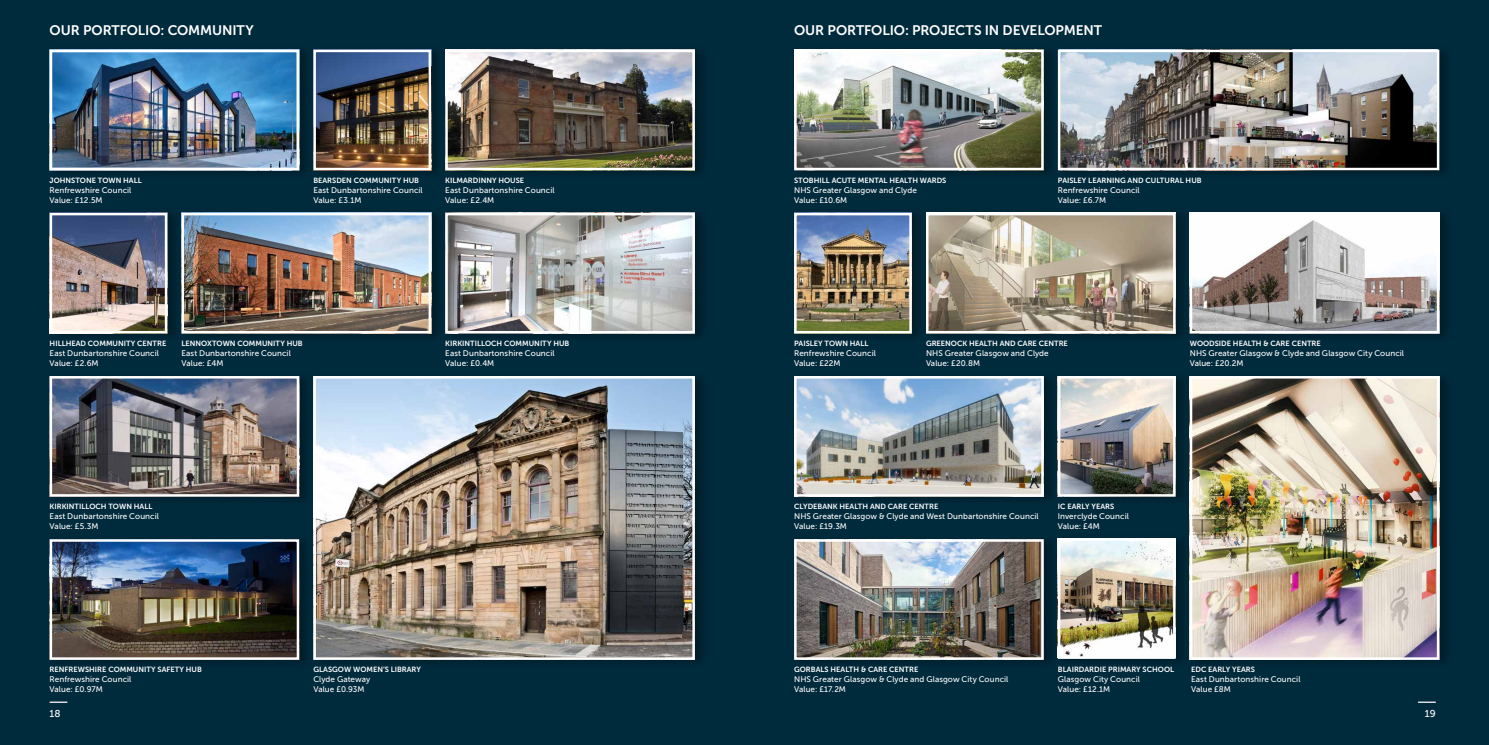
<style>
.page{position:relative;width:1489px;height:745px;background:#fff}
.page>*{position:absolute;margin:0;border:0;box-sizing:border-box;transform-origin:0 0}
.t1{font:13.75px "Museo Sans 700";letter-spacing:-.005em;color:#fff}
.t2{font:10px "Museo Sans 500";color:#fff}
.t3{font:8.12px/10px "Museo Sans 500";letter-spacing:.01em;color:#fff}
.t4{font:7.5px "Museo Sans 700";color:#fff}
</style>
<div class="page">
<div style="left:0;top:0;width:744px;height:744px;background:#002b3c"></div>
<div style="left:744px;top:0;width:744px;height:744px;background:#002b3c"></div>
<div style="left:181px;top:208px;width:264px;height:134px;background:#000;opacity:.3"></div>
<img style="left:184px;top:216px;width:244px;height:114px">
<div style="left:181px;top:213px;width:250px;height:120px;border:2px solid #fff"></div>
<div style="left:925px;top:208px;width:264px;height:134px;background:#000;opacity:.3"></div>
<img style="left:929px;top:216px;width:243px;height:114px">
<div style="left:926px;top:213px;width:249px;height:120px;border:2px solid #fff"></div>
<div style="left:49px;top:208px;width:132px;height:134px;background:#000;opacity:.3"></div>
<img style="left:53px;top:216px;width:111px;height:114px">
<div style="left:50px;top:213px;width:117px;height:120px;border:2px solid #fff"></div>
<div style="left:794px;top:208px;width:131px;height:134px;background:#000;opacity:.3"></div>
<img style="left:797px;top:216px;width:111px;height:114px">
<div style="left:794px;top:213px;width:117px;height:120px;border:2px solid #fff"></div>
<div style="left:1057px;top:371px;width:132px;height:134px;background:#000;opacity:.3"></div>
<img style="left:1060px;top:379px;width:112px;height:114px">
<div style="left:1057px;top:376px;width:118px;height:120px;border:2px solid #fff"></div>
<div style="left:1057px;top:533px;width:132px;height:134px;background:#000;opacity:.3"></div>
<img style="left:1060px;top:541px;width:112px;height:114px">
<div style="left:1057px;top:538px;width:118px;height:120px;border:2px solid #fff"></div>
<div style="left:49px;top:45px;width:264px;height:134px;background:#000;opacity:.3"></div>
<img style="left:53px;top:53px;width:243px;height:114px">
<div style="left:50px;top:50px;width:249px;height:120px;border:2px solid #fff"></div>
<div style="left:313px;top:371px;width:395px;height:297px;background:#000;opacity:.3"></div>
<img style="left:316px;top:379px;width:375px;height:277px">
<div style="left:313px;top:376px;width:381px;height:283px;border:2px solid #fff"></div>
<div style="left:1189px;top:371px;width:263px;height:297px;background:#000;opacity:.3"></div>
<img style="left:1192px;top:379px;width:244px;height:277px">
<div style="left:1189px;top:376px;width:250px;height:283px;border:2px solid #fff"></div>
<div style="left:49px;top:534px;width:264px;height:134px;background:#000;opacity:.3"></div>
<img style="left:53px;top:542px;width:243px;height:114px">
<div style="left:50px;top:539px;width:249px;height:120px;border:2px solid #fff"></div>
<div style="left:794px;top:534px;width:263px;height:134px;background:#000;opacity:.3"></div>
<img style="left:797px;top:542px;width:243px;height:114px">
<div style="left:794px;top:539px;width:249px;height:120px;border:2px solid #fff"></div>
<div style="left:313px;top:45px;width:131px;height:134px;background:#000;opacity:.3"></div>
<img style="left:316px;top:53px;width:112px;height:114px">
<div style="left:313px;top:50px;width:118px;height:120px;border:2px solid #fff"></div>
<div style="left:794px;top:45px;width:263px;height:134px;background:#000;opacity:.3"></div>
<img style="left:797px;top:53px;width:243px;height:114px">
<div style="left:794px;top:50px;width:249px;height:120px;border:2px solid #fff"></div>
<div style="left:49px;top:371px;width:264px;height:134px;background:#000;opacity:.3"></div>
<img style="left:53px;top:379px;width:243px;height:114px">
<div style="left:50px;top:376px;width:249px;height:120px;border:2px solid #fff"></div>
<div style="left:794px;top:371px;width:263px;height:134px;background:#000;opacity:.3"></div>
<img style="left:797px;top:379px;width:243px;height:114px">
<div style="left:794px;top:376px;width:249px;height:120px;border:2px solid #fff"></div>
<div style="left:445px;top:208px;width:263px;height:134px;background:#000;opacity:.3"></div>
<img style="left:448px;top:216px;width:243px;height:114px">
<div style="left:445px;top:213px;width:249px;height:120px;border:2px solid #fff"></div>
<div style="left:445px;top:45px;width:263px;height:134px;background:#000;opacity:.3"></div>
<img style="left:448px;top:53px;width:243px;height:114px">
<div style="left:445px;top:50px;width:249px;height:120px;border:2px solid #fff"></div>
<div style="left:1057px;top:45px;width:395px;height:134px;background:#000;opacity:.3"></div>
<img style="left:1060px;top:53px;width:376px;height:114px">
<div style="left:1057px;top:50px;width:382px;height:120px;border:2px solid #fff"></div>
<div style="left:1189px;top:208px;width:263px;height:134px;background:#000;opacity:.3"></div>
<img style="left:1192px;top:216px;width:244px;height:114px">
<div style="left:1189px;top:213px;width:250px;height:120px;border:2px solid #fff"></div>
<svg style="left:1418px;top:701px;width:17px;height:1px"></svg>
<svg style="left:50px;top:701px;width:17px;height:1px"></svg>
<h1 class="t1" style="left:50px;top:23px;width:204px">OUR PORTFOLIO: COMM UNITY</h1>
<h1 class="t1" style="left:794px;top:23px;width:309px">OUR PORTFOLIO: PROJECTS IN DEVELOPM ENT</h1>
<p class="t4" style="left:50px;top:176px;width:94px">JOHNSTONE TOWN HALL</p>
<p class="t3" style="left:50px;top:185px;width:83px">Renfrewshire Council<br>Value: £12.5M</p>
<p class="t4" style="left:313px;top:176px;width:107px">BEARSDEN COMMUNITY H UB</p>
<p class="t3" style="left:313px;top:185px;width:111px">East Dunbartonshire Council<br>Value: £3.1M</p>
<p class="t4" style="left:445px;top:176px;width:80px">KILMARDINNY HOUSE</p>
<p class="t3" style="left:445px;top:185px;width:111px">East Dunbartonshire Council<br>Value: £2.4M</p>
<p class="t4" style="left:794px;top:176px;width:154px">STOBHILL ACUTE MENTAL H EALTH WARDS</p>
<p class="t3" style="left:794px;top:185px;width:124px">NHS Greater Glasgow and Clyde<br>Value: £10.6M</p>
<p class="t4" style="left:1057px;top:176px;width:145px">PAISLEY LEARNING AND CULTURAL H UB</p>
<p class="t3" style="left:1057px;top:185px;width:83px">Renfrewshire Council<br>Value: £6.7M</p>
<p class="t4" style="left:50px;top:339px;width:118px">H ILLHEAD COMM UNITY CENTRE</p>
<p class="t3" style="left:50px;top:348px;width:111px">East Dunbartonshire Council<br>Value: £2.6M</p>
<p class="t4" style="left:181px;top:339px;width:123px">LENNOXTOWN COMM UNITY H UB</p>
<p class="t3" style="left:181px;top:348px;width:111px">East Dunbartonshire Council<br>Value: £4M</p>
<p class="t4" style="left:445px;top:339px;width:126px">KIRKINTILLOCH COMM UNITY H UB</p>
<p class="t3" style="left:445px;top:348px;width:111px">East Dunbartonshire Council<br>Value: £0.4M</p>
<p class="t4" style="left:794px;top:339px;width:76px">PAISLEY TOWN HALL</p>
<p class="t3" style="left:794px;top:348px;width:83px">Renfrewshire Council<br>Value: £22M</p>
<p class="t4" style="left:926px;top:339px;width:143px">GREENOCK H EALTH AND CARE CENTRE</p>
<p class="t3" style="left:926px;top:348px;width:124px">NHS Greater Glasgow and Clyde<br>Value: £20.8M</p>
<p class="t4" style="left:1189px;top:339px;width:132px">WOODSIDE H EALTH &amp; CARE CENTRE</p>
<p class="t3" style="left:1189px;top:348px;width:216px">NHS Greater Glasgow &amp; Clyde and Glasgow City Council<br>Value: £20.2M</p>
<p class="t4" style="left:50px;top:502px;width:104px">KIRKINTILLOCH TOWN HALL</p>
<p class="t3" style="left:50px;top:511px;width:111px">East Dunbartonshire Council<br>Value: £5.3M</p>
<p class="t4" style="left:794px;top:502px;width:146px">CLYDEBANK H EALTH AND CARE CENTRE</p>
<p class="t3" style="left:794px;top:511px;width:246px">NHS Greater Glasgow &amp; Clyde and West Dunbartonshire Council<br>Value: £19.3M</p>
<p class="t4" style="left:1057px;top:502px;width:58px">IC EARLY YEARS</p>
<p class="t3" style="left:1057px;top:511px;width:72px">Inverclyde Council<br>Value: £4M</p>
<p class="t4" style="left:50px;top:665px;width:154px">RENFREWSHIRE COMMUNITY SAFETY H UB</p>
<p class="t3" style="left:50px;top:674px;width:83px">Renfrewshire Council<br>Value: £0.97M</p>
<p class="t4" style="left:313px;top:665px;width:108px">GLASGOW WOMEN’S LIBRARY</p>
<p class="t3" style="left:313px;top:674px;width:58px">Clyde Gateway<br>Value £0.93M</p>
<p class="t4" style="left:794px;top:665px;width:126px">GORBALS H EALTH &amp; CARE CENTRE</p>
<p class="t3" style="left:794px;top:674px;width:216px">NHS Greater Glasgow &amp; Clyde and Glasgow City Council<br>Value: £17.2M</p>
<p class="t4" style="left:1057px;top:665px;width:118px">BLAIRDARDIE PRIMARY SCHOOL</p>
<p class="t3" style="left:1057px;top:674px;width:84px">Glasgow City Council<br>Value: £12.1M</p>
<p class="t4" style="left:1191px;top:665px;width:65px">EDC EARLY YEARS</p>
<p class="t3" style="left:1191px;top:674px;width:111px">East Dunbartonshire Council<br>Value £8M</p>
<p class="t2" style="left:50px;top:707px;width:13px">18</p>
<p class="t2" style="left:1424px;top:707px;width:12px">19</p>
</div>
